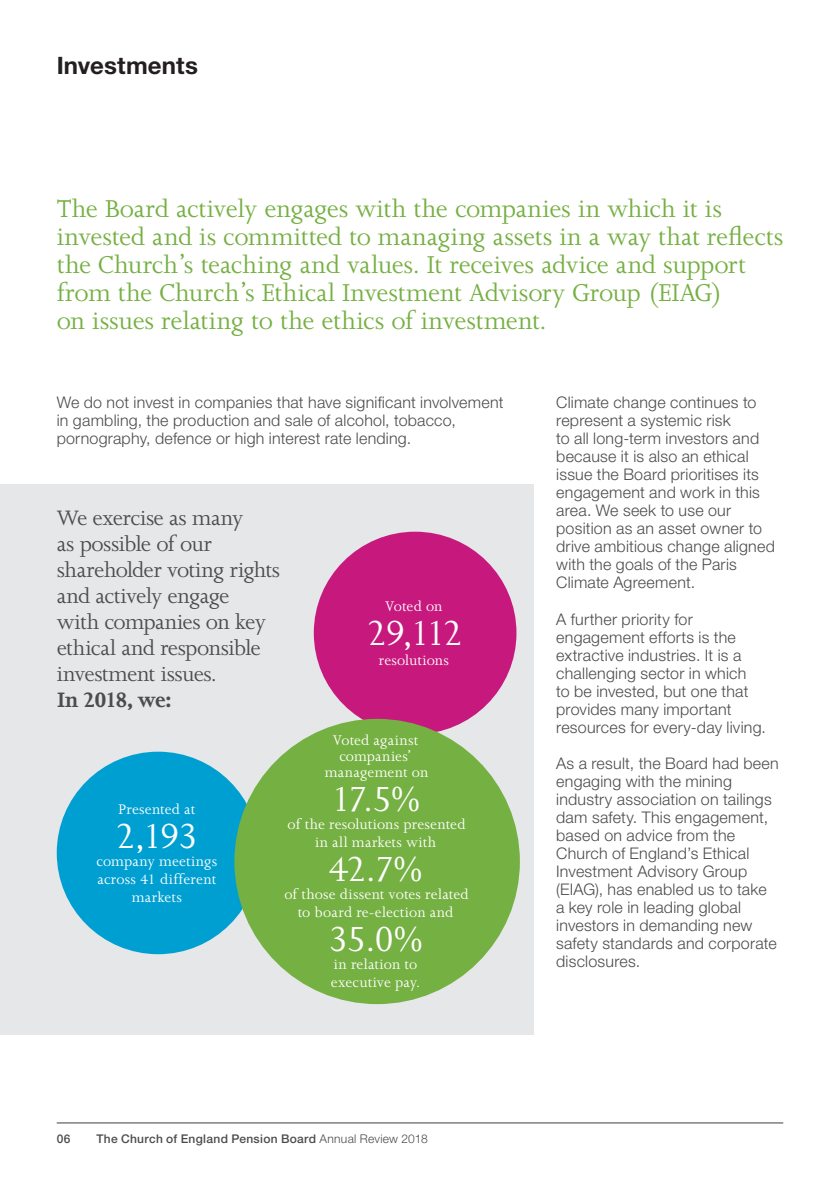
<style>
.page{position:relative;width:840px;height:1191px;background:#fff}
.page>*{position:absolute;margin:0;border:0;box-sizing:border-box;transform-origin:0 0}
.t1{font:40px "Joanna MT Std";letter-spacing:-.08em;color:#fff}
.IntroParagraphLevel1{font:28px/28px "Joanna MT Std";letter-spacing:-.01em;color:#75b042}
.t2{font:24px/26px "Joanna MT Std";letter-spacing:-.025em;color:#4b4c4d}
.RunningHead{font:700 24px "Helvetica Neue LT Std";letter-spacing:.005em;color:#231f20}
.BodyText{font:300 16px/18px "Helvetica Neue LT Std";letter-spacing:.015em;color:#4b4c4d}
.t3{font:16px/18px "Joanna MT Std";letter-spacing:.01em;color:#fff;text-align:center}
.t4{font:500 12px "Helvetica Neue LT Std";letter-spacing:.025em;color:#4b4c4d}
.s1{font-weight:700}
.s2{font-weight:300}
</style>
<div class="page">
<div style="left:0;top:485px;width:533px;height:550px;background:#e6e7e9"></div>
<hr style="left:57px;top:1122px;width:725px;height:1px;background:#3e3e3f">
<div style="left:313px;top:531px;width:203px;height:203px;background:#c7197d;border-radius:50%"></div>
<div style="left:57px;top:751px;width:202px;height:203px;background:#009fd1;border-radius:50%"></div>
<div style="left:234px;top:719px;width:285px;height:285px;background:#75b042;border-radius:50%"></div>
<h2 class="RunningHead" style="left:57px;top:50px;width:143px">Investments</h2>
<h2 class="IntroParagraphLevel1" style="left:57px;top:195px;width:727px">The Board actively engages with the companies in which it is invested and is committed to managing assets in a way that reflects the Church’s teaching and values. It receives advice and support from the Church’s Ethical Investment Advisory Group (EIAG)<br>on issues relating to the ethics of investment.</h2>
<p class="BodyText" style="left:57px;top:393px;width:448px">We do not invest in companies that have significant involvement in gambling, the production and sale of alcohol, tobacco, pornography, defence or high interest rate lending.</p>
<p class="BodyText" style="left:556px;top:393px;width:220px">Climate change continues to represent a systemic risk<br>to all long-term investors and because it is also an ethical issue the Board prioritises its engagement and work in this area. We seek to use our position as an asset owner to drive ambitious change aligned with the goals of the Paris<br>Climate Agreement.</p>
<p class="BodyText" style="left:556px;top:609px;width:211px">A further priority for engagement efforts is the extractive industries. It is a challenging sector in which<br>to be invested, but one that provides many important resources for every-day living.</p>
<p class="BodyText" style="left:556px;top:753px;width:224px">As a result, the Board had been engaging with the mining industry association on tailings dam safety. This engagement, based on advice from the<br>Church of England’s Ethical<br>Investment Advisory Group (EIAG), has enabled us to take a key role in leading global investors in demanding new safety standards and corporate disclosures.</p>
<p class="t2" style="left:57px;top:504px;width:225px">We exercise as many<br>as possible of our shareholder voting rights and actively engage<br>with companies on key ethical and responsible investment issues.<br><span class="s1">In 2018, we:</span></p>
<p class="t3" style="left:385px;top:597px;width:59px">Voted on</p>
<p class="t1" style="left:366px;top:611px;width:98px">29,112</p>
<p class="t3" style="left:378px;top:651px;width:72px">resolutions</p>
<p class="t3" style="left:324px;top:732px;width:105px;line-height:16px">Voted against companies’ management on</p>
<p class="t1" style="left:330px;top:778px;width:91px">17.5%</p>
<p class="t3" style="left:287px;top:815px;width:179px">of the resolutions presented in all markets with</p>
<p class="t1" style="left:328px;top:848px;width:96px">42.7%</p>
<p class="t3" style="left:284px;top:885px;width:186px">of those dissent votes related to board re-election and</p>
<p class="t1" style="left:328px;top:918px;width:96px">35.0%</p>
<p class="t3" style="left:331px;top:955px;width:91px;text-align:left">in relation to executive pay.</p>
<p class="t3" style="left:118px;top:800px;width:78px">Presented at</p>
<p class="t1" style="left:115px;top:814px;width:85px">2,193</p>
<p class="t3" style="left:96px;top:852px;width:122px">company meetings across 41 different markets</p>
<p class="t4" style="left:57px;top:1131px;width:15px">06</p>
<p class="t4" style="left:96px;top:1131px;width:332px">The Church of England Pension Board <span class="s2">Annual Review 2018</span></p>
</div>
